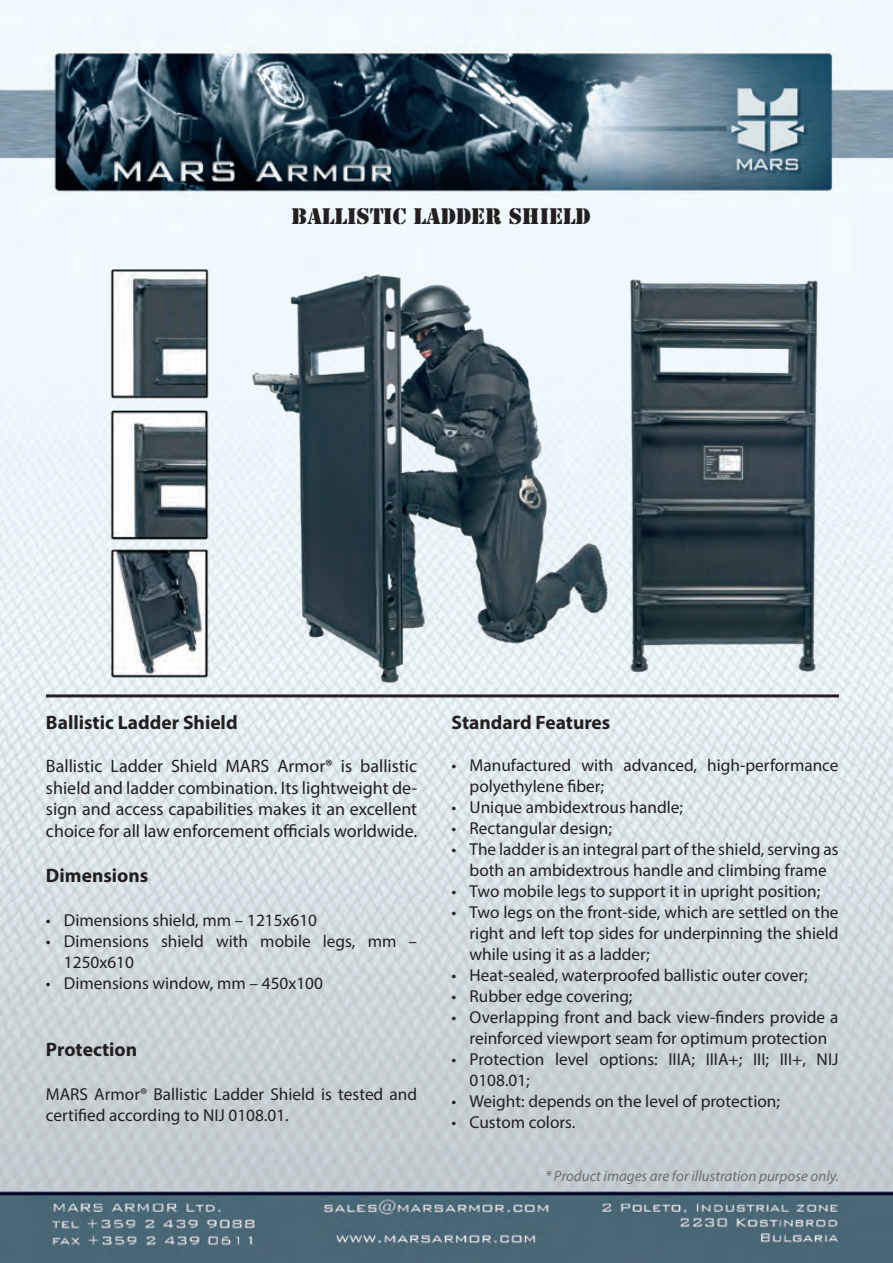
<style>
.page{position:relative;width:893px;height:1263px;background:#fff}
.page>*{position:absolute;margin:0;border:0;box-sizing:border-box;transform-origin:0 0}
.t1{font:21px "Stencil Std";color:#231f20}
.body_text{font:700 19.5px "Myriad Pro";color:#231f20}
.body_sub_title{font:700 19.5px "Myriad Pro";color:#231f20}
.t2{font:18px/21.6px "Myriad Pro";color:#231f20;text-align:justify}
.body_text-2{font:17.25px/21px "Myriad Pro";color:#231f20}
.small_print{font:italic 15px "Myriad Pro";color:#6c6d70}
</style>
<div class="page">
<img style="left:0;top:0;width:893px;height:1263px">
<hr style="left:46px;top:694px;width:793px;height:3px;background:#231f20">
<p class="t1" style="left:292px;top:203px;width:301px">BALLISTIC LADDER SHIELD</p>
<p class="body_text" style="left:46px;top:710px;width:193px">Ballistic Ladder Shield</p>
<p class="t2" style="left:46px;top:755px;width:373px">Ballistic Ladder Shield MARS Armor® is ballistic shield and ladder combination. Its lightweight de&shy;sign and access capabilities makes it an excellent choice for all law enforcement officials worldwide.</p>
<p class="body_sub_title" style="left:46px;top:863px;width:104px">Dimensions</p>
<p class="body_text-2" style="left:46px;top:910px;width:273px">• Dimensions shield, mm – 1215x610</p>
<p class="body_text-2" style="left:64px;top:931px;width:355px;text-indent:-18px">• Dimensions shield with mobile legs, mm –<br>1250x610</p>
<p class="body_text-2" style="left:46px;top:973px;width:278px">• Dimensions window, mm – 450x100</p>
<p class="body_sub_title" style="left:46px;top:1037px;width:93px">Protection</p>
<p class="body_text-2" style="left:46px;top:1084px;width:373px">MARS Armor® Ballistic Ladder Shield is tested and certified according to NIJ 0108.01.</p>
<p class="body_text" style="left:452px;top:710px;width:160px">Standard Features</p>
<p class="body_text-2" style="left:470px;top:754px;width:370px;text-indent:-18px">• Manufactured with advanced, high-performance polyethylene fiber;</p>
<p class="body_text-2" style="left:452px;top:796px;width:233px">• Unique ambidextrous handle;</p>
<p class="body_text-2" style="left:452px;top:817px;width:162px">• Rectangular design;</p>
<p class="body_text-2" style="left:452px;top:838px;width:388px;text-align:center">• The ladder is an integral part of the shield, serving as both an ambidextrous handle and climbing frame</p>
<p class="body_text-2" style="left:452px;top:880px;width:370px">• Two mobile legs to support it in upright position;</p>
<p class="body_text-2" style="left:470px;top:901px;width:370px;text-align:justify;text-indent:-18px">• Two legs on the front-side, which are settled on the right and left top sides for underpinning the shield while using it as a ladder;</p>
<p class="body_text-2" style="left:452px;top:964px;width:358px">• Heat-sealed, waterproofed ballistic outer cover;</p>
<p class="body_text-2" style="left:452px;top:985px;width:182px">• Rubber edge covering;</p>
<p class="body_text-2" style="left:452px;top:1006px;width:388px;text-align:center">• Overlapping front and back view-finders provide a reinforced viewport seam for optimum protection</p>
<p class="body_text-2" style="left:470px;top:1048px;width:370px;text-indent:-18px">• Protection level options: IIIA; IIIA+; III; III+, NIJ<br>0108.01;</p>
<p class="body_text-2" style="left:452px;top:1090px;width:330px">• Weight: depends on the level of protection;</p>
<p class="body_text-2" style="left:452px;top:1111px;width:125px">• Custom colors.</p>
<p class="small_print" style="left:545px;top:1166px;width:295px">* Product images are for illustration purpose only.</p>
</div>
